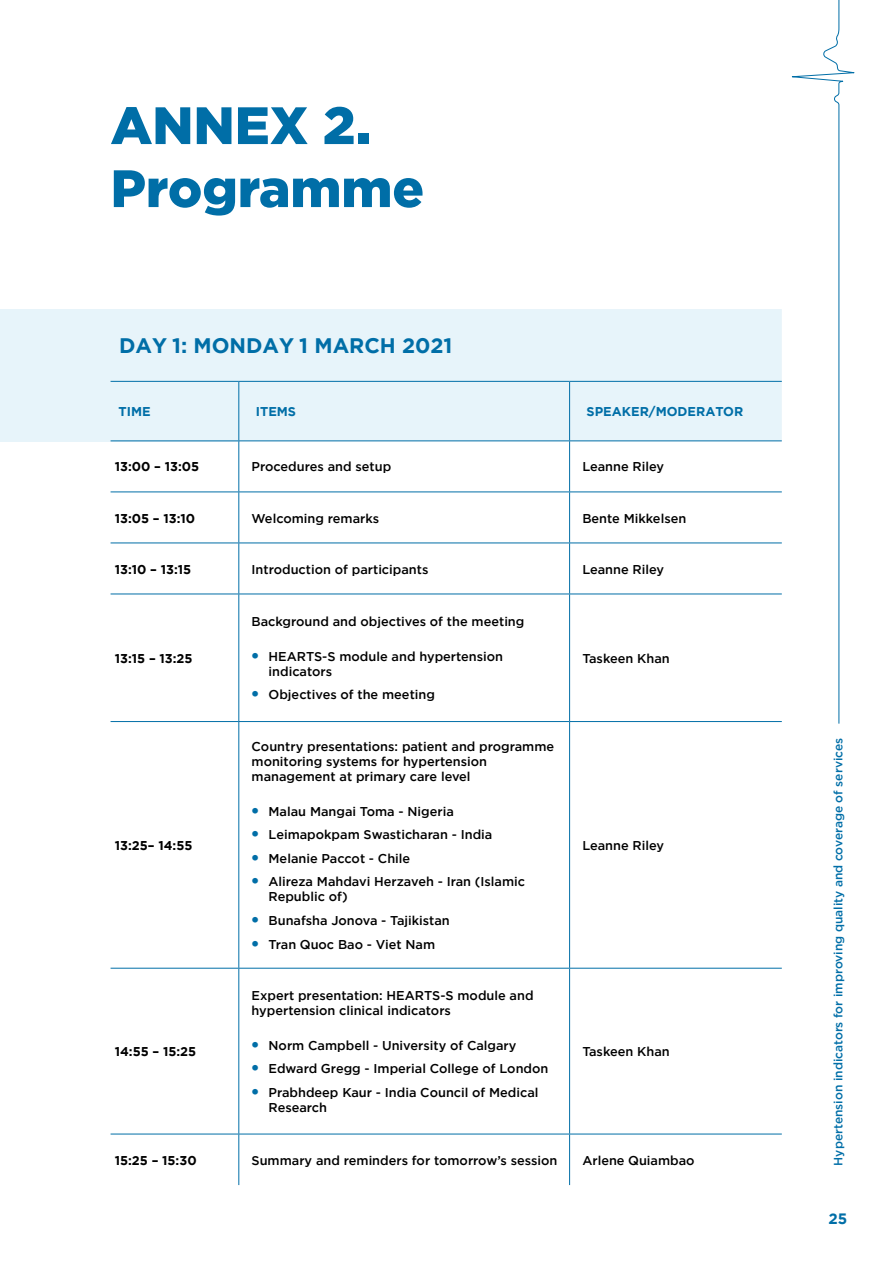
<style>
.page{position:relative;width:893px;height:1263px;background:#fff}
.page>*{position:absolute;margin:0;border:0;box-sizing:border-box;transform-origin:0 0}
.t1{font:900 52.5px/63px "Gotham";color:#006ea7}
.t2{font:700 21px "Gotham";color:#006ea7}
.t3{font:700 15px "Gotham";color:#006ea7}
.t4{font:500 12.75px/15px "Gotham";color:#000}
.t5{font:700 12.75px "Gotham";color:#000}
.t6{font:700 12.75px "Gotham";color:#006ea7}
.t7{font:500 12px "Gotham";color:#006ea7}
.s1{font-weight:900;font-size:15px;color:#006ea7}
</style>
<div class="page">
<svg style="left:791px;top:0;width:64px;height:724px"></svg>
<div style="left:0;top:309px;width:240px;height:133px;background:#e7f4fa"></div>
<div style="left:111px;top:309px;width:671px;height:131px;background:#e7f4fa"></div>
<hr style="left:111px;top:381px;width:128px;height:1px;background:#006ea7">
<hr style="left:239px;top:381px;width:331px;height:1px;background:#006ea7">
<hr style="left:238px;top:382px;width:1px;height:58px;background:#006ea7">
<hr style="left:570px;top:381px;width:212px;height:1px;background:#006ea7">
<hr style="left:569px;top:382px;width:1px;height:58px;background:#006ea7">
<hr style="left:111px;top:440px;width:128px;height:1px;background:#006ea7">
<hr style="left:239px;top:440px;width:331px;height:1px;background:#006ea7">
<hr style="left:238px;top:441px;width:1px;height:50px;background:#006ea7">
<hr style="left:570px;top:440px;width:212px;height:1px;background:#006ea7">
<hr style="left:569px;top:441px;width:1px;height:50px;background:#006ea7">
<hr style="left:111px;top:491px;width:128px;height:1px;background:#006ea7">
<hr style="left:239px;top:491px;width:331px;height:1px;background:#006ea7">
<hr style="left:238px;top:492px;width:1px;height:51px;background:#006ea7">
<hr style="left:570px;top:491px;width:212px;height:1px;background:#006ea7">
<hr style="left:569px;top:492px;width:1px;height:51px;background:#006ea7">
<hr style="left:111px;top:543px;width:128px;height:1px;background:#006ea7">
<hr style="left:239px;top:543px;width:331px;height:1px;background:#006ea7">
<hr style="left:238px;top:543px;width:1px;height:51px;background:#006ea7">
<hr style="left:570px;top:543px;width:212px;height:1px;background:#006ea7">
<hr style="left:569px;top:543px;width:1px;height:51px;background:#006ea7">
<hr style="left:111px;top:594px;width:128px;height:1px;background:#006ea7">
<hr style="left:239px;top:594px;width:331px;height:1px;background:#006ea7">
<hr style="left:238px;top:594px;width:1px;height:127px;background:#006ea7">
<hr style="left:570px;top:594px;width:212px;height:1px;background:#006ea7">
<hr style="left:569px;top:594px;width:1px;height:127px;background:#006ea7">
<hr style="left:111px;top:721px;width:128px;height:1px;background:#006ea7">
<hr style="left:239px;top:721px;width:331px;height:1px;background:#006ea7">
<hr style="left:238px;top:722px;width:1px;height:246px;background:#006ea7">
<hr style="left:570px;top:721px;width:212px;height:1px;background:#006ea7">
<hr style="left:569px;top:722px;width:1px;height:246px;background:#006ea7">
<hr style="left:111px;top:968px;width:128px;height:1px;background:#006ea7">
<hr style="left:239px;top:968px;width:331px;height:1px;background:#006ea7">
<hr style="left:238px;top:968px;width:1px;height:166px;background:#006ea7">
<hr style="left:570px;top:968px;width:212px;height:1px;background:#006ea7">
<hr style="left:569px;top:968px;width:1px;height:166px;background:#006ea7">
<hr style="left:111px;top:1134px;width:128px;height:1px;background:#006ea7">
<hr style="left:239px;top:1134px;width:331px;height:1px;background:#006ea7">
<hr style="left:238px;top:1134px;width:1px;height:51px;background:#006ea7">
<hr style="left:570px;top:1134px;width:212px;height:1px;background:#006ea7">
<hr style="left:569px;top:1134px;width:1px;height:51px;background:#006ea7">
<h1 class="t1" style="left:111px;top:93px;width:315px">ANNEX 2.<br>Programme</h1>
<h2 class="t2" style="left:119px;top:332px;width:335px">DAY 1: MONDAY 1 MARCH 2021</h2>
<p class="t6" style="left:119px;top:403px;width:34px">TIME</p>
<p class="t6" style="left:256px;top:403px;width:42px">ITEMS</p>
<p class="t6" style="left:587px;top:403px;width:158px">SPEAKER/MODERATOR</p>
<p class="t5" style="left:115px;top:458px;width:86px">13:00 – 13:05</p>
<p class="t4" style="left:252px;top:459px;width:141px">Procedures and setup</p>
<p class="t4" style="left:582px;top:459px;width:83px">Leanne Riley</p>
<p class="t5" style="left:115px;top:509px;width:82px">13:05 – 13:10</p>
<p class="t4" style="left:252px;top:510px;width:129px">Welcoming remarks</p>
<p class="t4" style="left:582px;top:510px;width:105px">Bente Mikkelsen</p>
<p class="t5" style="left:115px;top:561px;width:78px">13:10 – 13:15</p>
<p class="t4" style="left:252px;top:561px;width:178px">Introduction of participants</p>
<p class="t4" style="left:582px;top:561px;width:83px">Leanne Riley</p>
<p class="t5" style="left:115px;top:650px;width:79px">13:15 – 13:25</p>
<p class="t4" style="left:252px;top:614px;width:274px">Background and objectives of the meeting</p>
<p class="t4" style="left:269px;top:649px;width:236px;text-indent:-17px"><span class="s1">•</span> HEARTS-S module and hypertension indicators</p>
<p class="t4" style="left:252px;top:687px;width:185px"><span class="s1">•</span> Objectives of the meeting</p>
<p class="t4" style="left:582px;top:651px;width:89px">Taskeen Khan</p>
<p class="t5" style="left:115px;top:837px;width:79px">13:25– 14:55</p>
<p class="t4" style="left:252px;top:739px;width:304px">Country presentations: patient and programme monitoring systems for hypertension management at primary care level</p>
<p class="t4" style="left:252px;top:804px;width:204px"><span class="s1">•</span> Malau Mangai Toma - Nigeria</p>
<p class="t4" style="left:252px;top:827px;width:242px"><span class="s1">•</span> Leimapokpam Swasticharan - India</p>
<p class="t4" style="left:252px;top:851px;width:160px"><span class="s1">•</span> Melanie Paccot - Chile</p>
<p class="t4" style="left:269px;top:874px;width:258px;text-indent:-17px"><span class="s1">•</span> Alireza Mahdavi Herzaveh - Iran (Islamic<br>Republic of)</p>
<p class="t4" style="left:252px;top:913px;width:200px"><span class="s1">•</span> Bunafsha Jonova - Tajikistan</p>
<p class="t4" style="left:252px;top:936px;width:185px"><span class="s1">•</span> Tran Quoc Bao - Viet Nam</p>
<p class="t4" style="left:582px;top:838px;width:83px">Leanne Riley</p>
<p class="t5" style="left:115px;top:1043px;width:83px">14:55 – 15:25</p>
<p class="t4" style="left:252px;top:988px;width:283px">Expert presentation: HEARTS-S module and hypertension clinical indicators</p>
<p class="t4" style="left:252px;top:1038px;width:266px"><span class="s1">•</span> Norm Campbell - University of Calgary</p>
<p class="t4" style="left:252px;top:1061px;width:298px"><span class="s1">•</span> Edward Gregg - Imperial College of London</p>
<p class="t4" style="left:269px;top:1085px;width:271px;text-indent:-17px"><span class="s1">•</span> Prabhdeep Kaur - India Council of Medical<br>Research</p>
<p class="t4" style="left:582px;top:1044px;width:89px">Taskeen Khan</p>
<p class="t5" style="left:115px;top:1152px;width:83px">15:25 – 15:30</p>
<p class="t4" style="left:252px;top:1153px;width:307px">Summary and reminders for tomorrow’s session</p>
<p class="t4" style="left:582px;top:1153px;width:114px">Arlene Quiambao</p>
<p class="t7" style="left:830px;top:1166px;width:429px;rotate:-90deg">Hypertension indicators for improving quality and coverage of services</p>
<p class="t3" style="left:828px;top:1209px;width:20px">25</p>
</div>
